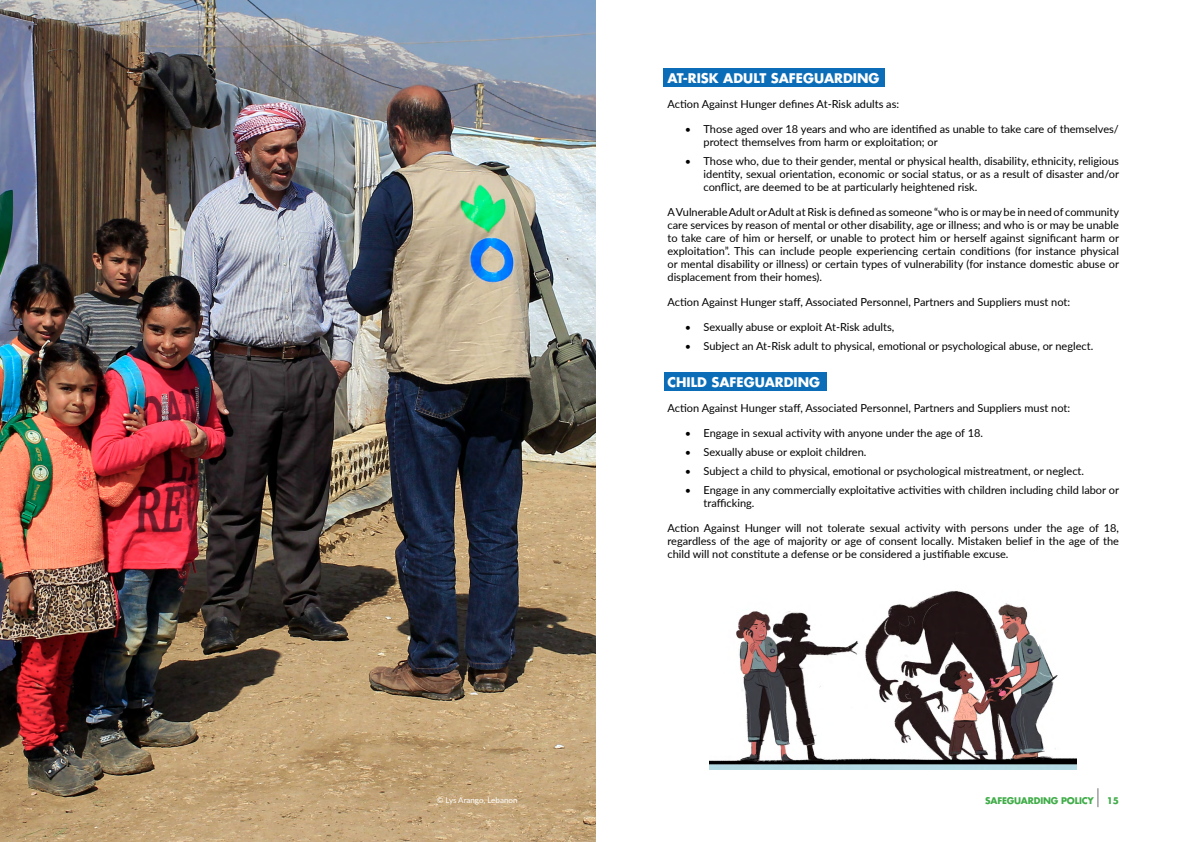
<style>
.page{position:relative;width:1191px;height:842px;background:#fff}
.page>*{position:absolute;margin:0;border:0;box-sizing:border-box;transform-origin:0 0}
.t1{font:700 13px "Futura LT Pro";color:#fff}
.t2{font:11px/13px "Lato";color:#000;text-align:justify}
.t3{font:700 9px "Futura LT Pro";letter-spacing:-.02em;color:#41ad49}
.t4{font:8px "Lato";color:#fff}
</style>
<div class="page">
<svg style="left:1097px;top:788px;width:1px;height:19px"></svg>
<div style="left:664px;top:372px;width:162px;height:19px;background:#0b6db7"></div>
<div style="left:664px;top:68px;width:220px;height:19px;background:#0b6db7"></div>
<img style="left:710px;top:591px;width:366px;height:179px">
<img style="left:0;top:0;width:595px;height:842px">
<p class="t4" style="left:437px;top:794px;width:82px">© Lys Arango, Lebanon</p>
<p class="t1" style="left:667px;top:68px;width:213px">AT-RISK ADULT SAFEGUARDING</p>
<p class="t2" style="left:667px;top:97px;width:233px">Action Against Hunger defines At-Risk adults as:</p>
<p class="t2" style="left:703px;top:122px;width:417px;text-indent:-18px">• Those aged over 18 years and who are identified as unable to take care of themselves/ protect themselves from harm or exploitation; or</p>
<p class="t2" style="left:703px;top:154px;width:417px;text-indent:-18px">• Those who, due to their gender, mental or physical health, disability, ethnicity, religious identity, sexual orientation, economic or social status, or as a result of disaster and/or conflict, are deemed to be at particularly heightened risk.</p>
<p class="t2" style="left:667px;top:205px;width:453px">A Vulnerable Adult or Adult at Risk is defined as someone “who is or may be in need of community care services by reason of mental or other disability, age or illness; and who is or may be unable to take care of him or herself, or unable to protect him or herself against significant harm or exploitation”. This can include people experiencing certain conditions (for instance physical or mental disability or illness) or certain types of vulnerability (for instance domestic abuse or displacement from their homes).</p>
<p class="t2" style="left:667px;top:295px;width:404px">Action Against Hunger staff, Associated Personnel, Partners and Suppliers must not:</p>
<p class="t2" style="left:685px;top:320px;width:210px">• Sexually abuse or exploit At-Risk adults,</p>
<p class="t2" style="left:685px;top:339px;width:409px">• Subject an At-Risk adult to physical, emotional or psychological abuse, or neglect.</p>
<p class="t1" style="left:667px;top:372px;width:154px">CHILD SAFEGUARDING</p>
<p class="t2" style="left:667px;top:401px;width:404px">Action Against Hunger staff, Associated Personnel, Partners and Suppliers must not:</p>
<p class="t2" style="left:685px;top:426px;width:299px">• Engage in sexual activity with anyone under the age of 18.</p>
<p class="t2" style="left:685px;top:445px;width:182px">• Sexually abuse or exploit children.</p>
<p class="t2" style="left:685px;top:464px;width:400px">• Subject a child to physical, emotional or psychological mistreatment, or neglect.</p>
<p class="t2" style="left:703px;top:483px;width:417px;text-indent:-18px">• Engage in any commercially exploitative activities with children including child labor or trafficking.</p>
<p class="t2" style="left:667px;top:521px;width:453px">Action Against Hunger will not tolerate sexual activity with persons under the age of 18, regardless of the age of majority or age of consent locally. Mistaken belief in the age of the child will not constitute a defense or be considered a justifiable excuse.</p>
<p class="t3" style="left:985px;top:794px;width:110px">SAFEGUARDING POLICY</p>
<p class="t3" style="left:1106px;top:794px;width:14px">15</p>
</div>
